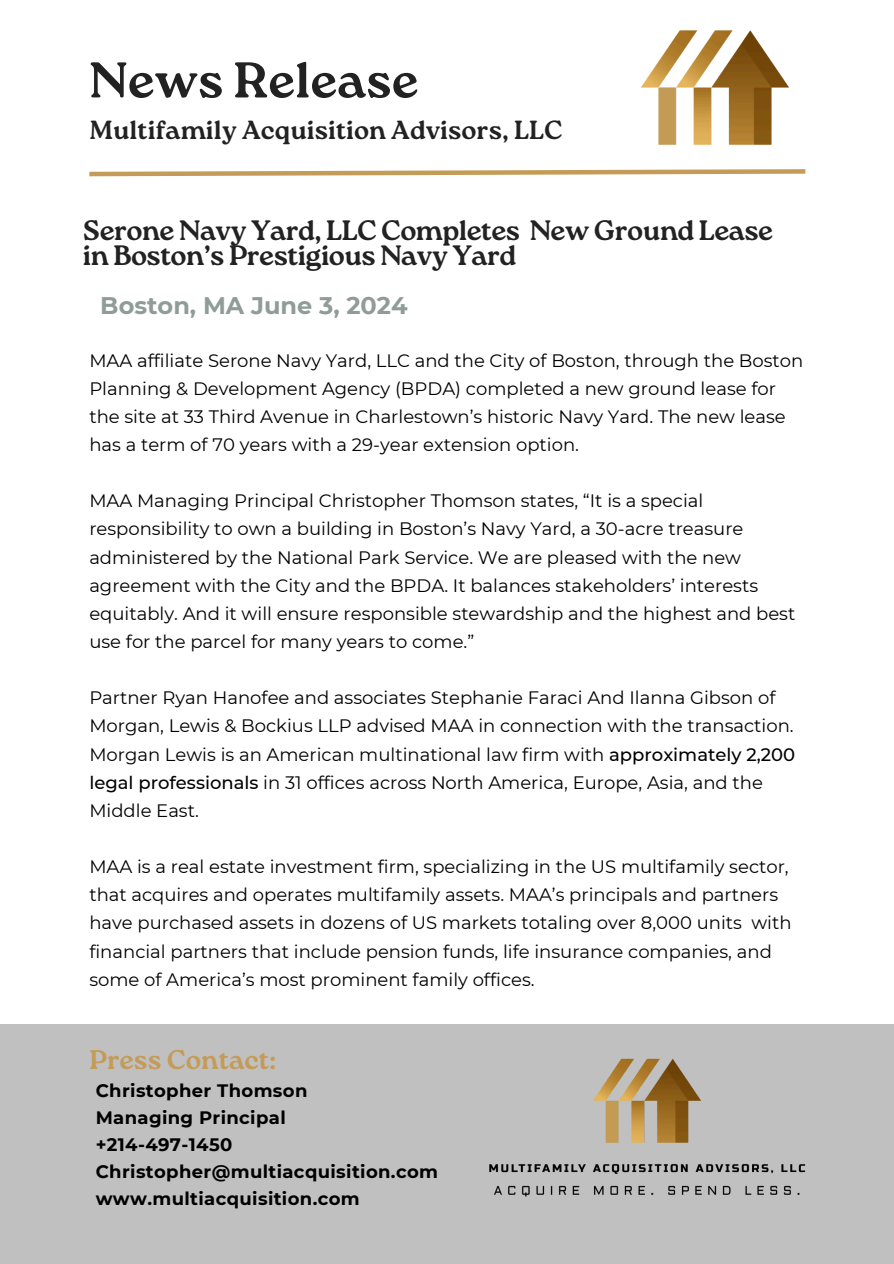
<style>
.page{position:relative;width:894px;height:1264px;background:#fff}
.page>*{position:absolute;margin:0;border:0;box-sizing:border-box;transform-origin:0 0}
.t1{font:700 50.25px "Roca One";color:#222}
.t2{font:700 28.05px/24.8px "Roca One";letter-spacing:-.02em;color:#222}
.t3{font:700 27px "Roca One";color:#c49b57}
.t4{font:700 26.25px "Roca One";color:#222}
.t5{font:700 24px "Montserrat";color:#909c98}
.t6{font:18px/28.2px "Montserrat";color:#000001}
.t7{font:700 18px/27px "Montserrat";letter-spacing:.02em;color:#000001}
.s1{font-weight:500}
</style>
<div class="page">
<div style="left:0;top:1023px;width:893px;height:240px;background:#c0c0c0"></div>
<svg style="left:89px;top:170px;width:396px;height:7px"></svg>
<img style="left:485px;top:30px;width:321px;height:145px">
<img style="left:479px;top:1023px;width:335px;height:174px">
<p class="t1" style="left:89px;top:51px;width:330px">News Release</p>
<p class="t4" style="left:89px;top:115px;width:474px">Multifamily Acquisition Advisors, LLC</p>
<p class="t2" style="left:83px;top:218px;width:691px">Serone Navy Yard, LLC Completes New Ground Lease in Boston’s Prestigious Navy Yard</p>
<p class="t5" style="left:100px;top:291px;width:309px">Boston, MA June 3, 2024</p>
<h1 class="t6" style="left:89px;top:346px;width:715px">MAA affiliate Serone Navy Yard, LLC and the City of Boston, through the Boston Planning &amp; Development Agency (BPDA) completed a new ground lease for the site at 33 Third Avenue in Charlestown’s historic Navy Yard. The new lease has a term of 70 years with a 29-year extension option.</h1>
<p class="t6" style="left:89px;top:487px;width:707px">MAA Managing Principal Christopher Thomson states, “It is a special responsibility to own a building in Boston’s Navy Yard, a 30-acre treasure administered by the National Park Service. We are pleased with the new agreement with the City and the BPDA. It balances stakeholders’ interests equitably. And it will ensure responsible stewardship and the highest and best use for the parcel for many years to come.”</p>
<p class="t6" style="left:89px;top:683px;width:705px">Partner Ryan Hanofee and associates Stephanie Faraci And Ilanna Gibson of<br>Morgan, Lewis &amp; Bockius LLP advised MAA in connection with the transaction.</p>
<p class="t6" style="left:89px;top:740px;width:707px">Morgan Lewis is an American multinational law firm with <span class="s1">approximately 2,200 legal professionals</span> in 31 offices across North America, Europe, Asia, and the<br>Middle East.</p>
<p class="t6" style="left:89px;top:852px;width:703px">MAA is a real estate investment firm, specializing in the US multifamily sector, that acquires and operates multifamily assets. MAA’s principals and partners have purchased assets in dozens of US markets totaling over 8,000 units with financial partners that include pension funds, life insurance companies, and some of America’s most prominent family offices.</p>
<h3 class="t3" style="left:89px;top:1043px;width:188px">Press Contact:</h3>
<h1 class="t7" style="left:96px;top:1076px;width:344px">Christopher Thomson<br>Managing Principal<br>+214-497-1450<br>Christopher@multiacquisition.com www.multiacquisition.com</h1>
</div>
